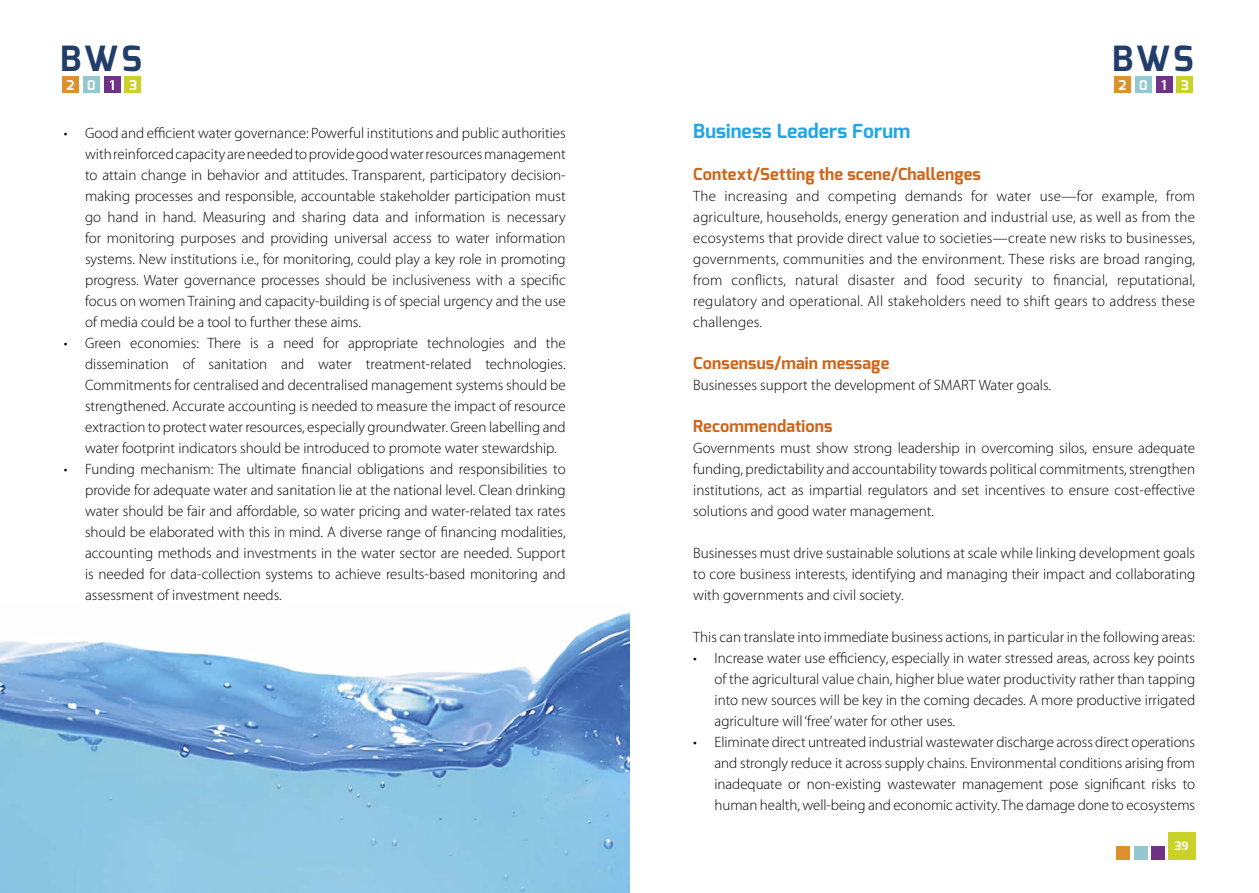
<style>
.page{position:relative;width:1259px;height:893px;background:#fff}
.page>*{position:absolute;margin:0;border:0;box-sizing:border-box;transform-origin:0 0}
.t1{font:700 34.65px "Exo";letter-spacing:.085em;color:#223d6a}
.t2{font:700 19.5px "Exo";letter-spacing:.005em;color:#22a7e5}
.t3{font:700 16.5px "Exo";letter-spacing:.01em;color:#d06519}
.t4{font:300 15px/21px "Myriad Pro";color:#000;text-align:justify}
.t5{font:700 13.35px "Exo";letter-spacing:1.05em;color:#fff}
.t6{font:700 11.55px "Exo";color:#fff}
</style>
<div class="page">
<div style="left:1114px;top:76px;width:16px;height:17px;background:#dc912c"></div>
<div style="left:1135px;top:76px;width:16px;height:17px;background:#94c7d0"></div>
<div style="left:1156px;top:76px;width:16px;height:17px;background:#703285"></div>
<div style="left:1176px;top:76px;width:17px;height:17px;background:#cad229"></div>
<div style="left:62px;top:76px;width:17px;height:17px;background:#dc912c"></div>
<div style="left:83px;top:76px;width:17px;height:17px;background:#94c7d0"></div>
<div style="left:104px;top:76px;width:17px;height:17px;background:#703285"></div>
<div style="left:125px;top:76px;width:16px;height:17px;background:#cad229"></div>
<div style="left:1116px;top:846px;width:14px;height:14px;background:#dc912c"></div>
<div style="left:1133px;top:846px;width:14px;height:14px;background:#94c7d0"></div>
<div style="left:1151px;top:846px;width:14px;height:14px;background:#703285"></div>
<div style="left:1168px;top:833px;width:27px;height:27px;background:#cad229"></div>
<img style="left:0;top:612px;width:629px;height:281px">
<h1 class="t1" style="left:60px;top:37px;width:83px">BWS</h1>
<p class="t5" style="left:67px;top:76px;width:72px">2013</p>
<p class="t4" style="left:85px;top:123px;width:482px;text-indent:-21px">• Good and efficient water governance: Powerful institutions and public authorities with reinforced capacity are needed to provide good water resources management to attain change in behavior and attitudes. Transparent, participatory decision&shy;making processes and responsible, accountable stakeholder participation must go hand in hand. Measuring and sharing data and information is necessary for monitoring purposes and providing universal access to water information systems. New institutions i.e., for monitoring, could play a key role in promoting progress. Water governance processes should be inclusiveness with a specific focus on women Training and capacity-building is of special urgency and the use of media could be a tool to further these aims.</p>
<p class="t4" style="left:85px;top:333px;width:482px;text-indent:-21px">• Green economies: There is a need for appropriate technologies and the dissemination of sanitation and water treatment-related technologies.<br>Commitments for centralised and decentralised management systems should be strengthened. Accurate accounting is needed to measure the impact of resource extraction to protect water resources, especially groundwater. Green labelling and water footprint indicators should be introduced to promote water stewardship.</p>
<p class="t4" style="left:85px;top:459px;width:482px;text-indent:-21px">• Funding mechanism: The ultimate financial obligations and responsibilities to provide for adequate water and sanitation lie at the national level. Clean drinking water should be fair and affordable, so water pricing and water-related tax rates should be elaborated with this in mind. A diverse range of financing modalities, accounting methods and investments in the water sector are needed. Support is needed for data-collection systems to achieve results-based monitoring and assessment of investment needs.</p>
<h1 class="t1" style="left:1112px;top:37px;width:83px">BWS</h1>
<p class="t5" style="left:1118px;top:76px;width:72px">2013</p>
<h2 class="t2" style="left:693px;top:118px;width:218px">Business Leaders Forum</h2>
<p class="t3" style="left:693px;top:163px;width:289px">Context/Setting the scene/Challenges</p>
<p class="t4" style="left:693px;top:186px;width:503px">The increasing and competing demands for water use—for example, from agriculture, households, energy generation and industrial use, as well as from the ecosystems that provide direct value to societies—create new risks to businesses, governments, communities and the environment. These risks are broad ranging, from conflicts, natural disaster and food security to financial, reputational, regulatory and operational. All stakeholders need to shift gears to address these challenges.</p>
<p class="t3" style="left:693px;top:352px;width:197px">Consensus/main message</p>
<p class="t4" style="left:693px;top:375px;width:359px">Businesses support the development of SMART Water goals.</p>
<p class="t3" style="left:693px;top:415px;width:141px">Recommendations</p>
<p class="t4" style="left:693px;top:438px;width:503px">Governments must show strong leadership in overcoming silos, ensure adequate funding, predictability and accountability towards political commitments, strengthen institutions, act as impartial regulators and set incentives to ensure cost-effective solutions and good water management.</p>
<p class="t4" style="left:693px;top:543px;width:503px">Businesses must drive sustainable solutions at scale while linking development goals to core business interests, identifying and managing their impact and collaborating with governments and civil society.</p>
<p class="t4" style="left:693px;top:627px;width:503px">This can translate into immediate business actions, in particular in the following areas:</p>
<p class="t4" style="left:714px;top:648px;width:482px;text-indent:-21px">• Increase water use efficiency, especially in water stressed areas, across key points of the agricultural value chain, higher blue water productivity rather than tapping into new sources will be key in the coming decades. A more productive irrigated agriculture will ‘free’ water for other uses.</p>
<p class="t4" style="left:714px;top:732px;width:482px;text-indent:-21px">• Eliminate direct untreated industrial wastewater discharge across direct operations and strongly reduce it across supply chains. Environmental conditions arising from inadequate or non-existing wastewater management pose significant risks to human health, well-being and economic activity. The damage done to ecosystems</p>
<p class="t6" style="left:1175px;top:838px;width:15px">39</p>
</div>
